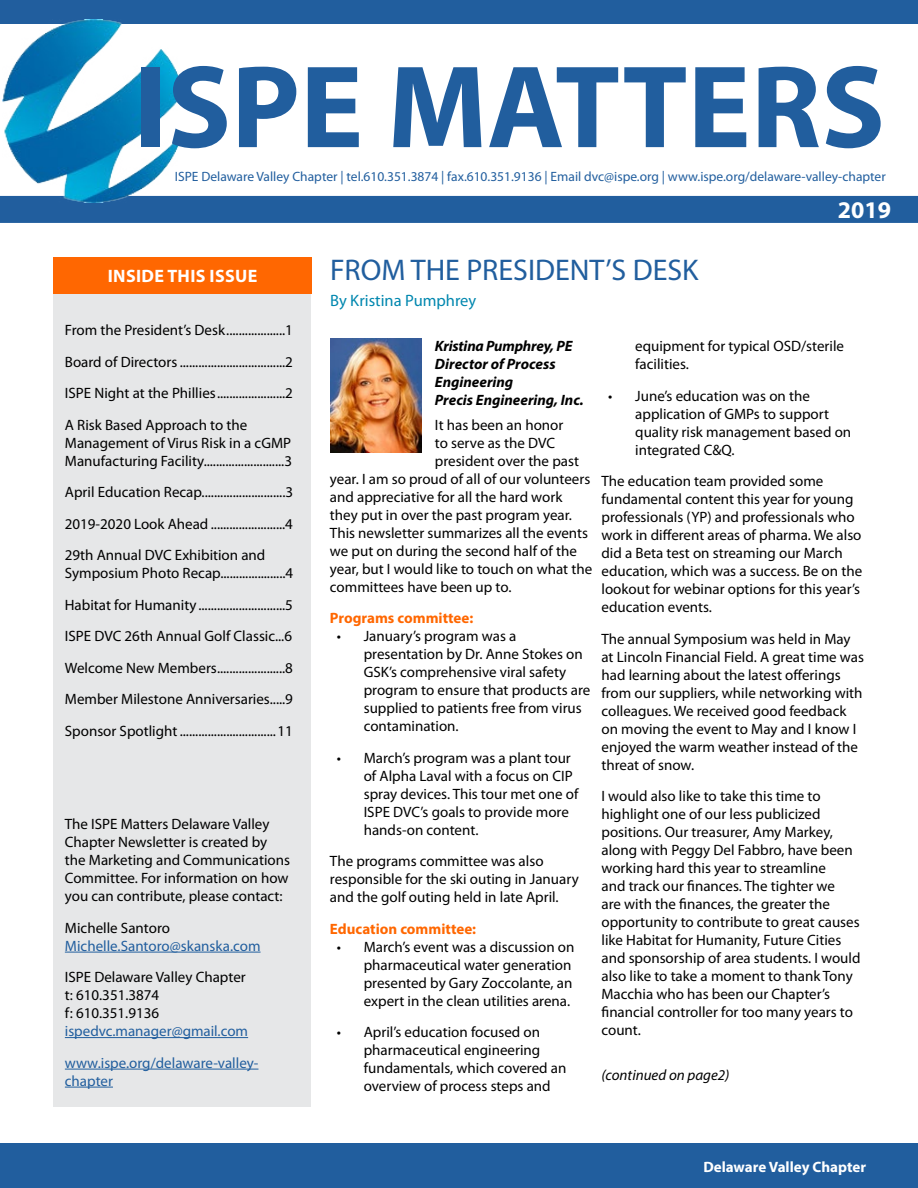
<style>
.page{position:relative;width:918px;height:1188px;background:#fff}
.page>*{position:absolute;margin:0;border:0;box-sizing:border-box;transform-origin:0 0}
.t1{font:700 118.5px "Myriad Pro";color:#215e9e}
.t2{font:30px "Myriad Pro";color:#215e9e}
.t3{font:700 24px "Myriad Pro";color:#fff}
.t4{font:700 18px "Myriad Pro";letter-spacing:.02em;color:#fff}
.t5{font:16.5px "Myriad Pro";color:#0087af}
.t6{font:15px/18px "Myriad Pro";color:#000}
.t7{font:15px/31.5px "Myriad Pro";color:#215e9e}
.t8{font:italic 700 15px/18px "Myriad Pro";color:#000}
.t9{font:700 15px "Myriad Pro";color:#ff6701}
.t10{font:700 15px "Myriad Pro";color:#fff}
.t11{font:italic 15px "Myriad Pro";color:#000}
.t12{font:13.5px "Myriad Pro";color:#215e9e}
</style>
<div class="page">
<div style="left:0;top:0;width:918px;height:24px;background:#215e9e"></div>
<div style="left:0;top:196px;width:918px;height:27px;background:#215e9e"></div>
<img style="left:3px;top:19px;width:192px;height:183px">
<div style="left:0;top:1143px;width:918px;height:45px;background:#215e9e"></div>
<div style="left:53px;top:286px;width:258px;height:821px;background:#e6e7e8"></div>
<div style="left:53px;top:257px;width:259px;height:36px;background:#ff6701"></div>
<hr style="left:65px;top:952px;width:196px;height:1px;background:#215e9e">
<hr style="left:65px;top:1037px;width:183px;height:1px;background:#215e9e">
<hr style="left:65px;top:1069px;width:193px;height:1px;background:#215e9e">
<hr style="left:65px;top:1087px;width:48px;height:1px;background:#215e9e">
<img style="left:330px;top:338px;width:91px;height:115px">
<h1 class="t1" style="left:133px;top:30px;width:753px">ISPE MATTERS</h1>
<p class="t12" style="left:175px;top:168px;width:712px">ISPE Delaware Valley Chapter | tel.610.351.3874 | fax.610.351.9136 | Email dvc@ispe.org | www.ispe.org/delaware-valley-chapter</p>
<p class="t4" style="left:108px;top:264px;width:151px">INSIDE THIS ISSUE</p>
<p class="t6" style="left:65px;top:314px;width:229px;line-height:31.5px;text-align:justify">From the President’s Desk...................1<br>Board of Directors ..................................2<br>ISPE Night at the Phillies......................2<br>A Risk Based Approach to the</p>
<p class="t6" style="left:65px;top:433px;width:229px">Management of Virus Risk in a cGMP<br>Manufacturing Facility..........................3</p>
<p class="t6" style="left:65px;top:476px;width:230px;line-height:31.5px;text-align:justify">April Education Recap...........................3<br>2019-2020 Look Ahead ........................4<br>29th Annual DVC Exhibition and</p>
<p class="t6" style="left:65px;top:557px;width:230px;line-height:31.5px;text-align:justify">Symposium Photo Recap.....................4<br>Habitat for Humanity ............................5<br>ISPE DVC 26th Annual Golf Classic...6<br>Welcome New Members......................8<br>Member Milestone Anniversaries.....9<br>Sponsor Spotlight ...............................11</p>
<p class="t6" style="left:65px;top:815px;width:227px">The ISPE Matters Delaware Valley Chapter Newsletter is created by the Marketing and Communications Committee. For information on how you can contribute, please contact:</p>
<p class="t6" style="left:65px;top:918px;width:107px">Michelle Santoro</p>
<p class="t7" style="left:65px;top:930px;width:197px">Michelle.Santoro@skanska.com</p>
<p class="t6" style="left:65px;top:968px;width:182px">ISPE Delaware Valley Chapter t: 610.351.3874<br>f: 610.351.9136</p>
<p class="t7" style="left:65px;top:1015px;width:195px">ispedvc.manager@gmail.com www.ispe.org/delaware-valley-</p>
<p class="t7" style="left:65px;top:1065px;width:50px">chapter</p>
<h3 class="t3" style="left:838px;top:195px;width:55px">2019</h3>
<h2 class="t2" style="left:330px;top:251px;width:370px">FROM THE PRESIDENT’S DESK</h2>
<p class="t5" style="left:330px;top:290px;width:148px">By Kristina Pumphrey</p>
<p class="t8" style="left:435px;top:337px;width:150px">Kristina Pumphrey, PE<br>Director of Process<br>Engineering<br>Precis Engineering, Inc.</p>
<p class="t6" style="left:435px;top:416px;width:130px">It has been an honor</p>
<p class="t6" style="left:435px;top:434px;width:122px">to serve as the DVC</p>
<p class="t6" style="left:435px;top:452px;width:146px">president over the past</p>
<p class="t6" style="left:330px;top:470px;width:262px">year. I am so proud of all of our volunteers</p>
<p class="t6" style="left:330px;top:488px;width:234px">and appreciative for all the hard work</p>
<p class="t6" style="left:330px;top:506px;width:244px">they put in over the past program year.</p>
<p class="t6" style="left:330px;top:524px;width:260px">This newsletter summarizes all the events</p>
<p class="t6" style="left:330px;top:542px;width:248px">we put on during the second half of the</p>
<p class="t6" style="left:330px;top:560px;width:264px">year, but I would like to touch on what the</p>
<p class="t6" style="left:330px;top:578px;width:183px">committees have been up to.</p>
<p class="t9" style="left:330px;top:609px;width:145px">Programs committee:</p>
<p class="t6" style="left:364px;top:627px;width:228px;text-indent:-27px">• January’s program was a presentation by Dr. Anne Stokes on<br>GSK’s comprehensive viral safety program to ensure that products are supplied to patients free from virus contamination.</p>
<p class="t6" style="left:364px;top:749px;width:216px;text-indent:-27px">• March’s program was a plant tour of Alpha Laval with a focus on CIP spray devices. This tour met one of<br>ISPE DVC’s goals to provide more hands-on content.</p>
<p class="t6" style="left:330px;top:852px;width:250px">The programs committee was also responsible for the ski outing in January and the golf outing held in late April.</p>
<p class="t9" style="left:330px;top:919px;width:148px">Education committee:</p>
<p class="t6" style="left:364px;top:938px;width:212px;text-indent:-27px">• March’s event was a discussion on pharmaceutical water generation presented by Gary Zoccolante, an expert in the clean utilities arena.</p>
<p class="t6" style="left:364px;top:1023px;width:204px;text-indent:-27px">• April’s education focused on pharmaceutical engineering fundamentals, which covered an overview of process steps and</p>
<p class="t6" style="left:635px;top:337px;width:210px">equipment for typical OSD/sterile facilities.</p>
<p class="t6" style="left:635px;top:386px;width:218px;text-indent:-27px">• June’s education was on the application of GMPs to support quality risk management based on integrated C&amp;Q.</p>
<p class="t6" style="left:601px;top:472px;width:262px">The education team provided some fundamental content this year for young professionals (YP) and professionals who work in different areas of pharma. We also did a Beta test on streaming our March education, which was a success. Be on the lookout for webinar options for this year’s education events.</p>
<p class="t6" style="left:601px;top:629px;width:264px">The annual Symposium was held in May at Lincoln Financial Field. A great time was had learning about the latest offerings from our suppliers, while networking with colleagues. We received good feedback on moving the event to May and I know I enjoyed the warm weather instead of the threat of snow.</p>
<p class="t6" style="left:601px;top:787px;width:261px">I would also like to take this time to highlight one of our less publicized positions. Our treasurer, Amy Markey, along with Peggy Del Fabbro, have been working hard this year to streamline<br>and track our finances. The tighter we<br>are with the finances, the greater the opportunity to contribute to great causes like Habitat for Humanity, Future Cities and sponsorship of area students. I would also like to take a moment to thank Tony Macchia who has been our Chapter’s financial controller for too many years to count.</p>
<p class="t11" style="left:601px;top:1066px;width:130px">(continued on page2)</p>
<p class="t10" style="left:703px;top:1157px;width:164px">Delaware Valley Chapter</p>
</div>
